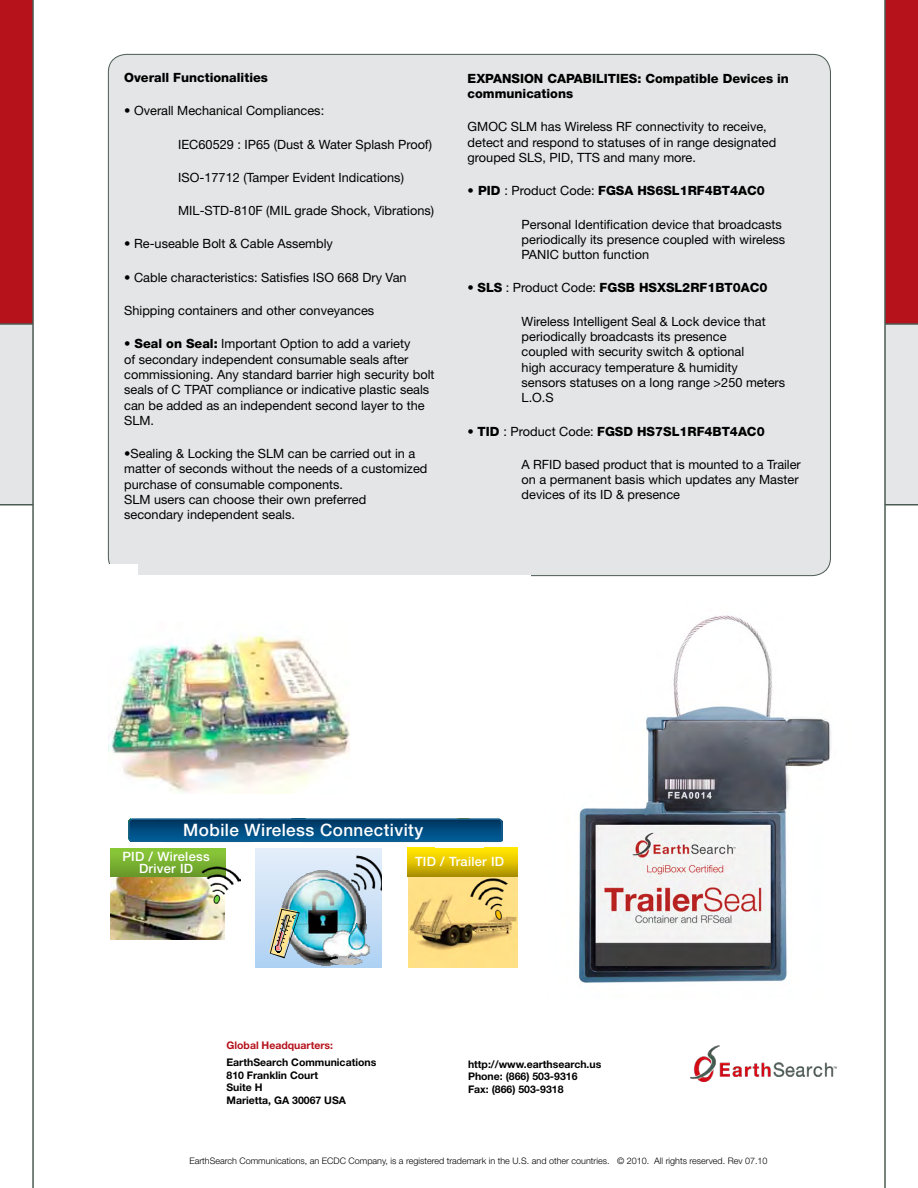
<style>
.page{position:relative;width:918px;height:1188px;background:#fff}
.page>*{position:absolute;margin:0;border:0;box-sizing:border-box;transform-origin:0 0}
.t1{font:500 17.1px "Helvetica Neue";letter-spacing:.025em;color:#fff}
.t2{font:500 12.9px "Helvetica Neue";letter-spacing:.025em;color:#fff}
.t3{font:12.75px/15.3px "Helvetica Neue";color:#000}
.t4{font:800 12.75px/15.3px "Helvetica Neue";color:#000}
.t5{font:700 10.5px/12.6px "Helvetica Neue";color:#000}
.t6{font:700 10.5px "Helvetica Neue";color:#b5121b}
.t7{font:300 9px "Helvetica Neue";color:#000}
.s1{font-weight:800}
.s2{font-weight:400}
</style>
<div class="page">
<div style="left:885px;top:324px;width:33px;height:180px;background:#e4e6e7"></div>
<div style="left:0;top:324px;width:33px;height:180px;background:#e4e5e6"></div>
<div style="left:0;top:0;width:33px;height:323px;background:#b5121b"></div>
<hr style="left:32px;top:0;width:2px;height:1188px;background:#4c5b52">
<div style="left:885px;top:0;width:33px;height:324px;background:#b5121b"></div>
<hr style="left:0;top:323px;width:33px;height:2px;background:#4c5b52">
<hr style="left:885px;top:323px;width:33px;height:2px;background:#4c5b52">
<hr style="left:884px;top:0;width:2px;height:1188px;background:#4c5b52">
<hr style="left:0;top:504px;width:33px;height:2px;background:#4c5b52">
<hr style="left:885px;top:504px;width:33px;height:2px;background:#4c5b52">
<img style="left:690px;top:1046px;width:147px;height:35px">
<img style="left:407px;top:847px;width:110px;height:120px">
<img style="left:470px;top:878px;width:37px;height:41px">
<img style="left:110px;top:854px;width:115px;height:86px">
<img style="left:202px;top:867px;width:38px;height:37px">
<img style="left:345px;top:855px;width:36px;height:39px">
<img style="left:282px;top:870px;width:85px;height:95px">
<svg style="left:269px;top:908px;width:30px;height:50px"></svg>
<img style="left:322px;top:922px;width:48px;height:43px">
<div style="left:108px;top:54px;width:722px;height:522px;background:#e4e5e6;border-radius:18px"></div>
<div style="left:104px;top:565px;width:33px;height:33px;background:#fff"></div>
<svg style="left:110px;top:818px;width:393px;height:36px;background:#4a7f90"></svg>
<div style="left:436px;top:842px;width:48px;height:5px;background:#fff"></div>
<div style="left:254px;top:842px;width:48px;height:5px;background:#fff"></div>
<div style="left:114px;top:842px;width:49px;height:5px;background:#fff"></div>
<div style="left:82px;top:814px;width:48px;height:5px;background:#fff"></div>
<div style="left:81px;top:815px;width:48px;height:5px;background:#fff"></div>
<div style="left:108px;top:817px;width:20px;height:28px;background:#fff"></div>
<img style="left:579px;top:615px;width:252px;height:368px">
<img style="left:108px;top:631px;width:242px;height:162px">
<p class="t4" style="left:124px;top:70px;width:145px">Overall Functionalities</p>
<p class="t3" style="left:124px;top:103px;width:202px">• Overall Mechanical Compliances:</p>
<p class="t3" style="left:178px;top:136px;width:255px">IEC60529 : IP65 (Dust &amp; Water Splash Proof)</p>
<p class="t3" style="left:178px;top:169px;width:227px">ISO-17712 (Tamper Evident Indications)</p>
<p class="t3" style="left:178px;top:203px;width:258px">MIL-STD-810F (MIL grade Shock, Vibrations)</p>
<p class="t3" style="left:124px;top:236px;width:210px">• Re-useable Bolt &amp; Cable Assembly</p>
<p class="t3" style="left:124px;top:269px;width:284px">• Cable characteristics: Satisfies ISO 668 Dry Van</p>
<p class="t3" style="left:124px;top:303px;width:252px">Shipping containers and other conveyances</p>
<p class="t3" style="left:124px;top:336px;width:312px">• <span class="s1">Seal‐on‐Seal:</span> Important Option to add a variety<br>of secondary independent consumable seals after commissioning. Any standard barrier high security bolt seals of C‐TPAT compliance or indicative plastic seals can be added as an independent second layer to the SLM.</p>
<p class="t3" style="left:124px;top:446px;width:305px">•Sealing &amp; Locking the SLM can be carried out in a matter of seconds without the needs of a customized purchase of consumable components.<br>SLM users can choose their own preferred secondary independent seals.</p>
<p class="t4" style="left:468px;top:70px;width:323px">EXPANSION CAPABILITIES: Compatible Devices in communications</p>
<p class="t3" style="left:468px;top:119px;width:310px">GMOC‐SLM has Wireless RF connectivity to receive, detect and respond to statuses of in range designated grouped SLS, PID, TTS and many more.</p>
<p class="t4" style="left:468px;top:183px;width:299px"><span class="s2">•</span> PID <span class="s2">: Product Code:</span> FGSA‐HS6SL1RF4BT4AC0</p>
<p class="t3" style="left:522px;top:216px;width:265px">Personal Identification device that broadcasts periodically its presence coupled with wireless<br>PANIC button function</p>
<p class="t4" style="left:468px;top:280px;width:301px"><span class="s2">•</span> SLS <span class="s2">: Product Code:</span> FGSB‐HSXSL2RF1BT0AC0</p>
<p class="t3" style="left:522px;top:313px;width:265px">Wireless Intelligent Seal &amp; Lock device that periodically broadcasts its presence<br>coupled with security switch &amp; optional<br>high accuracy temperature &amp; humidity sensors statuses on a long range &gt;250 meters L.O.S</p>
<p class="t4" style="left:468px;top:423px;width:299px"><span class="s2">•</span> TID <span class="s2">: Product Code:</span> FGSD‐HS7SL1RF4BT4AC0</p>
<p class="t3" style="left:522px;top:456px;width:281px">A RFID based product that is mounted to a Trailer on a permanent basis which updates any Master devices of its ID &amp; presence</p>
<h1 class="t1" style="left:183px;top:820px;width:241px">Mobile Wireless Connectivity</h1>
<p class="t2" style="left:122px;top:849px;width:89px">PID / Wireless</p>
<p class="t2" style="left:415px;top:853px;width:91px">TID / Trailer ID</p>
<p class="t2" style="left:139px;top:860px;width:56px">Driver ID</p>
<p class="t6" style="left:227px;top:1039px;width:108px">Global Headquarters:</p>
<p class="t5" style="left:227px;top:1052px;width:154px;line-height:15px">EarthSearch Communications, an ECDC Company</p>
<p class="t5" style="left:227px;top:1099px;width:47px">Suite 445</p>
<p class="t5" style="left:470px;top:1052px;width:135px;line-height:15px">http://www.earthsearch.us http://www.myhalo.us<br>P: 770.953.4184</p>
<p class="t5" style="left:227px;top:1056px;width:151px">EarthSearch Communications<br>810 Franklin Court<br>Suite H<br>Marietta, GA 30067 USA</p>
<p class="t5" style="left:468px;top:1058px;width:135px">http://www.earthsearch.us<br>Phone: (866) 503-9316<br>Fax: (866) 503-9318</p>
<p class="t7" style="left:189px;top:1155px;width:580px">EarthSearch Communications, an ECDC Company, is a registered trademark in the U.S. and other countries. © 2010. All rights reserved. Rev 07.10</p>
</div>
